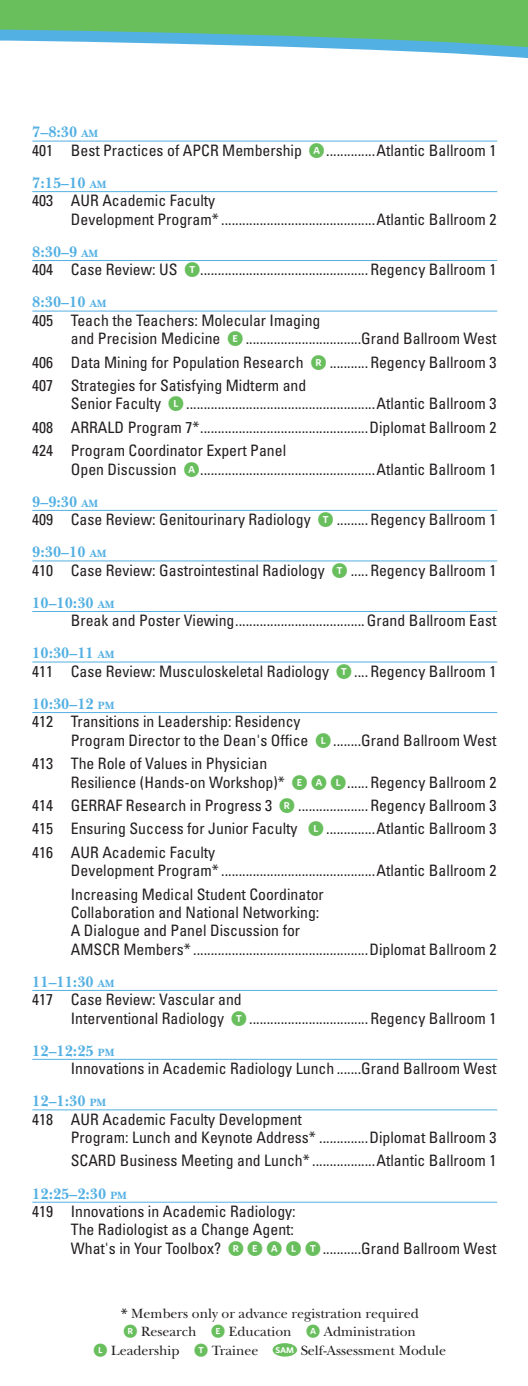
<style>
.page{position:relative;width:528px;height:1386px;background:#fff}
.page>*{position:absolute;margin:0;border:0;box-sizing:border-box;transform-origin:0 0}
.program{font:condensed 15.75px/18.4px "Univers LT Std";color:#231f20}
.time{font:700 15.75px "New Baskerville";color:#53b0e3}
.program-2{font:14px "New Baskerville";color:#231f20}
.t1{font:700 7.52px "Whitney Sans";color:#fff}
.s1{font-size:11.03px}
.s2{font-family:"Whitney Index Black Rd Bd";font-stretch:normal;color:#69be5d}
.s3{font-family:"Univers LT Std";font-stretch:condensed;font-size:15.75px}
.s4{font-family:"Whitney Index Black Rd Bd";color:#69be5d}
</style>
<div class="page">
<svg style="left:0;top:0;width:528px;height:58px;fill:#69bf5c"></svg>
<hr style="left:32px;top:141px;width:465px;height:1px;background:#53b0e3">
<hr style="left:32px;top:191px;width:465px;height:1px;background:#53b0e3">
<hr style="left:32px;top:260px;width:465px;height:1px;background:#53b0e3">
<hr style="left:32px;top:311px;width:465px;height:1px;background:#53b0e3">
<hr style="left:32px;top:510px;width:465px;height:1px;background:#53b0e3">
<hr style="left:32px;top:561px;width:465px;height:1px;background:#53b0e3">
<hr style="left:32px;top:611px;width:465px;height:1px;background:#53b0e3">
<hr style="left:32px;top:662px;width:465px;height:1px;background:#53b0e3">
<hr style="left:32px;top:712px;width:465px;height:1px;background:#53b0e3">
<hr style="left:32px;top:990px;width:465px;height:1px;background:#53b0e3">
<hr style="left:32px;top:1059px;width:465px;height:1px;background:#53b0e3">
<hr style="left:32px;top:1109px;width:465px;height:1px;background:#53b0e3">
<hr style="left:32px;top:1202px;width:465px;height:1px;background:#53b0e3">
<div style="left:272px;top:1343px;width:25px;height:14px;background:#69be5d;border-radius:50%"></div>
<p class="time" style="left:32px;top:123px;width:67px">7–8:30 <span class="s1">AM</span></p>
<p class="program" style="left:32px;top:141px;width:465px">401 Best Practices of APCR Membership <span class="s2">A</span>..............Atlantic Ballroom 1</p>
<p class="time" style="left:32px;top:174px;width:76px">7:15–10 <span class="s1">AM</span></p>
<p class="program" style="left:71px;top:191px;width:427px;text-indent:-38px">403 AUR Academic Faculty<br>Development Program* ............................................Atlantic Ballroom 2</p>
<p class="time" style="left:32px;top:243px;width:67px">8:30–9 <span class="s1">AM</span></p>
<p class="program" style="left:32px;top:260px;width:465px">404 Case Review: US <span class="s2">T</span>................................................Regency Ballroom 1</p>
<p class="time" style="left:32px;top:293px;width:76px">8:30–10 <span class="s1">AM</span></p>
<p class="program" style="left:71px;top:311px;width:427px;text-indent:-38px">405 Teach the Teachers: Molecular Imaging<br>and Precision Medicine <span class="s2">E</span>.................................Grand Ballroom West</p>
<p class="program" style="left:32px;top:353px;width:465px">406 Data Mining for Population Research <span class="s2">R</span> ...........Regency Ballroom 3</p>
<p class="program" style="left:71px;top:376px;width:427px;text-indent:-38px">407 Strategies for Satisfying Midterm and<br>Senior Faculty <span class="s2">L</span> ......................................................Atlantic Ballroom 3</p>
<p class="program" style="left:32px;top:418px;width:465px">408 ARRALD Program 7*................................................Diplomat Ballroom 2</p>
<p class="program" style="left:71px;top:441px;width:427px;text-indent:-38px">424 Program Coordinator Expert Panel<br>Open Discussion <span class="s2">A</span>..................................................Atlantic Ballroom 1</p>
<p class="time" style="left:32px;top:493px;width:67px">9–9:30 <span class="s1">AM</span></p>
<p class="program" style="left:32px;top:510px;width:465px">409 Case Review: Genitourinary Radiology <span class="s2">T</span> .........Regency Ballroom 1</p>
<p class="time" style="left:32px;top:543px;width:76px">9:30–10 <span class="s1">AM</span></p>
<p class="program" style="left:32px;top:561px;width:465px">410 Case Review: Gastrointestinal Radiology <span class="s2">T</span> .....Regency Ballroom 1</p>
<p class="time" style="left:32px;top:594px;width:84px">10–10:30 <span class="s1">AM</span></p>
<p class="program" style="left:71px;top:611px;width:427px">Break and Poster Viewing.....................................Grand Ballroom East</p>
<p class="time" style="left:32px;top:644px;width:84px">10:30–11 <span class="s1">AM</span></p>
<p class="program" style="left:32px;top:662px;width:465px">411 Case Review: Musculoskeletal Radiology <span class="s2">T</span>....Regency Ballroom 1</p>
<p class="time" style="left:32px;top:695px;width:84px">10:30–12 <span class="s1">PM</span></p>
<p class="program" style="left:71px;top:712px;width:427px;text-indent:-38px">412 Transitions in Leadership: Residency<br>Program Director to the Dean's Office <span class="s2">L</span>........Grand Ballroom West</p>
<p class="program" style="left:71px;top:754px;width:427px;text-indent:-38px">413 The Role of Values in Physician<br>Resilience (Hands-on Workshop)* <span class="s2">E A L</span>......Regency Ballroom 2</p>
<p class="program" style="left:32px;top:796px;width:465px">414 GERRAF Research in Progress 3 <span class="s2">R</span> ....................Regency Ballroom 3</p>
<p class="program" style="left:32px;top:819px;width:465px">415 Ensuring Success for Junior Faculty <span class="s2">L</span>..............Atlantic Ballroom 3</p>
<p class="program" style="left:71px;top:843px;width:427px;text-indent:-38px">416 AUR Academic Faculty<br>Development Program* ............................................Atlantic Ballroom 2</p>
<p class="program" style="left:71px;top:885px;width:427px">Increasing Medical Student Coordinator<br>Collaboration and National Networking:<br>A Dialogue and Panel Discussion for<br>AMSCR Members* ..................................................Diplomat Ballroom 2</p>
<p class="time" style="left:32px;top:973px;width:84px">11–11:30 <span class="s1">AM</span></p>
<p class="program" style="left:71px;top:990px;width:427px;text-indent:-38px">417 Case Review: Vascular and<br>Interventional Radiology <span class="s2">T</span>..................................Regency Ballroom 1</p>
<p class="time" style="left:32px;top:1041px;width:84px">12–12:25 <span class="s1">PM</span></p>
<p class="program" style="left:71px;top:1059px;width:427px">Innovations in Academic Radiology Lunch .......Grand Ballroom West</p>
<p class="time" style="left:32px;top:1092px;width:75px">12–1:30 <span class="s1">PM</span></p>
<p class="program" style="left:71px;top:1110px;width:427px;text-indent:-38px">418 AUR Academic Faculty Development<br>Program: Lunch and Keynote Address* ..............Diplomat Ballroom 3</p>
<p class="program" style="left:71px;top:1151px;width:427px">SCARD Business Meeting and Lunch* ..................Atlantic Ballroom 1</p>
<p class="time" style="left:32px;top:1184px;width:96px">12:25–2:30 <span class="s1">PM</span></p>
<p class="program" style="left:71px;top:1202px;width:427px;text-indent:-38px">419 Innovations in Academic Radiology:<br>The Radiologist as a Change Agent:<br>What's in Your Toolbox? <span class="s2">R E A L T</span>...........Grand Ballroom West</p>
<p class="program-2" style="left:121px;top:1305px;width:299px"><span class="s3">*</span> Members only or advance registration required</p>
<p class="program-2" style="left:123px;top:1323px;width:294px"><span class="s4">R</span> Research <span class="s4">E</span> Education <span class="s4">A</span> Administration</p>
<p class="program-2" style="left:93px;top:1342px;width:167px"><span class="s4">L</span> Leadership <span class="s4">T</span> Trainee</p>
<p class="t1" style="left:275px;top:1345px;width:20px">SAM</p>
<p class="program-2" style="left:300px;top:1342px;width:147px">Self-Assessment Module</p>
</div>
